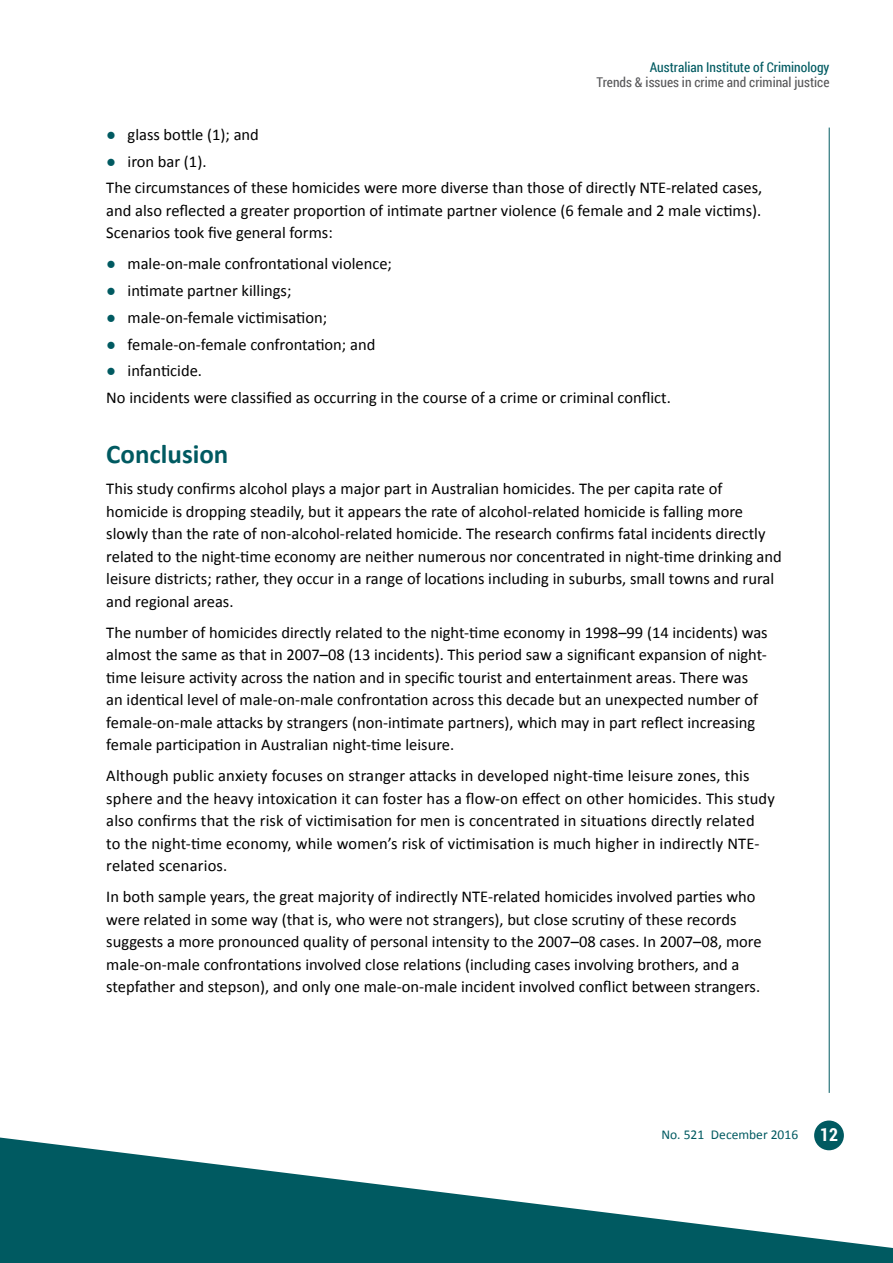
<style>
.page{position:relative;width:893px;height:1263px;background:#fff}
.page>*{position:absolute;margin:0;border:0;box-sizing:border-box;transform-origin:0 0}
.t1{font:700 27px "Calibri";color:#005a61}
.body{font:16.5px/22.5px "Calibri";color:#000}
.t2{font:13.5px "Roboto Condensed";color:#58585a}
.t3{font:13.5px "Roboto Condensed";color:#005a61}
.t4{font:13.5px "Calibri";color:#005a61}
.s1{color:#005a61}
.s2{font-family:"Roboto Condensed";font-weight:700;font-size:18px;color:#fff}
</style>
<div class="page">
<hr style="left:829px;top:128px;width:1px;height:965px;background:#005a61">
<div style="left:814px;top:1120px;width:30px;height:30px;background:#005a61;border-radius:50%"></div>
<svg style="left:0;top:1137px;width:893px;height:126px;fill:#005a61"></svg>
<p class="t3" style="left:650px;top:58px;width:181px">Australian Institute of Criminology</p>
<p class="t2" style="left:597px;top:73px;width:234px">Trends &amp; issues in crime and criminal justice</p>
<p class="body" style="left:106px;top:123px;width:154px"><span class="s1">●</span> glass bottle (1); and</p>
<p class="body" style="left:106px;top:150px;width:102px"><span class="s1">●</span> iron bar (1).</p>
<p class="body" style="left:106px;top:176px;width:657px;text-align:justify">The circumstances of these homicides were more diverse than those of directly NTE-related cases, and also reflected a greater proportion of intimate partner violence (6 female and 2 male victims).<br>Scenarios took five general forms:</p>
<p class="body" style="left:106px;top:252px;width:287px"><span class="s1">●</span> male-on-male confrontational violence;</p>
<p class="body" style="left:106px;top:279px;width:187px"><span class="s1">●</span> intimate partner killings;</p>
<p class="body" style="left:106px;top:306px;width:222px"><span class="s1">●</span> male-on-female victimisation;</p>
<p class="body" style="left:106px;top:333px;width:271px"><span class="s1">●</span> female-on-female confrontation; and</p>
<p class="body" style="left:106px;top:359px;width:97px"><span class="s1">●</span> infanticide.</p>
<p class="body" style="left:106px;top:386px;width:566px">No incidents were classified as occurring in the course of a crime or criminal conflict.</p>
<h1 class="t1" style="left:106px;top:435px;width:124px">Conclusion</h1>
<p class="body" style="left:106px;top:477px;width:677px">This study confirms alcohol plays a major part in Australian homicides. The per capita rate of homicide is dropping steadily, but it appears the rate of alcohol-related homicide is falling more slowly than the rate of non-alcohol-related homicide. The research confirms fatal incidents directly related to the night-time economy are neither numerous nor concentrated in night-time drinking and leisure districts; rather, they occur in a range of locations including in suburbs, small towns and rural and regional areas.</p>
<p class="body" style="left:106px;top:620px;width:663px">The number of homicides directly related to the night-time economy in 1998–99 (14 incidents) was almost the same as that in 2007–08 (13 incidents). This period saw a significant expansion of night&shy;time leisure activity across the nation and in specific tourist and entertainment areas. There was an identical level of male-on-male confrontation across this decade but an unexpected number of female-on-male attacks by strangers (non-intimate partners), which may in part reflect increasing female participation in Australian night-time leisure.</p>
<p class="body" style="left:106px;top:764px;width:670px">Although public anxiety focuses on stranger attacks in developed night-time leisure zones, this sphere and the heavy intoxication it can foster has a flow-on effect on other homicides. This study also confirms that the risk of victimisation for men is concentrated in situations directly related<br>to the night-time economy, while women’s risk of victimisation is much higher in indirectly NTE&shy;related scenarios.</p>
<p class="body" style="left:106px;top:885px;width:657px">In both sample years, the great majority of indirectly NTE-related homicides involved parties who were related in some way (that is, who were not strangers), but close scrutiny of these records suggests a more pronounced quality of personal intensity to the 2007–08 cases. In 2007–08, more male-on-male confrontations involved close relations (including cases involving brothers, and a stepfather and stepson), and only one male-on-male incident involved conflict between strangers.</p>
<p class="t4" style="left:661px;top:1125px;width:178px">No. 521 December 2016 <span class="s2">12</span></p>
</div>
